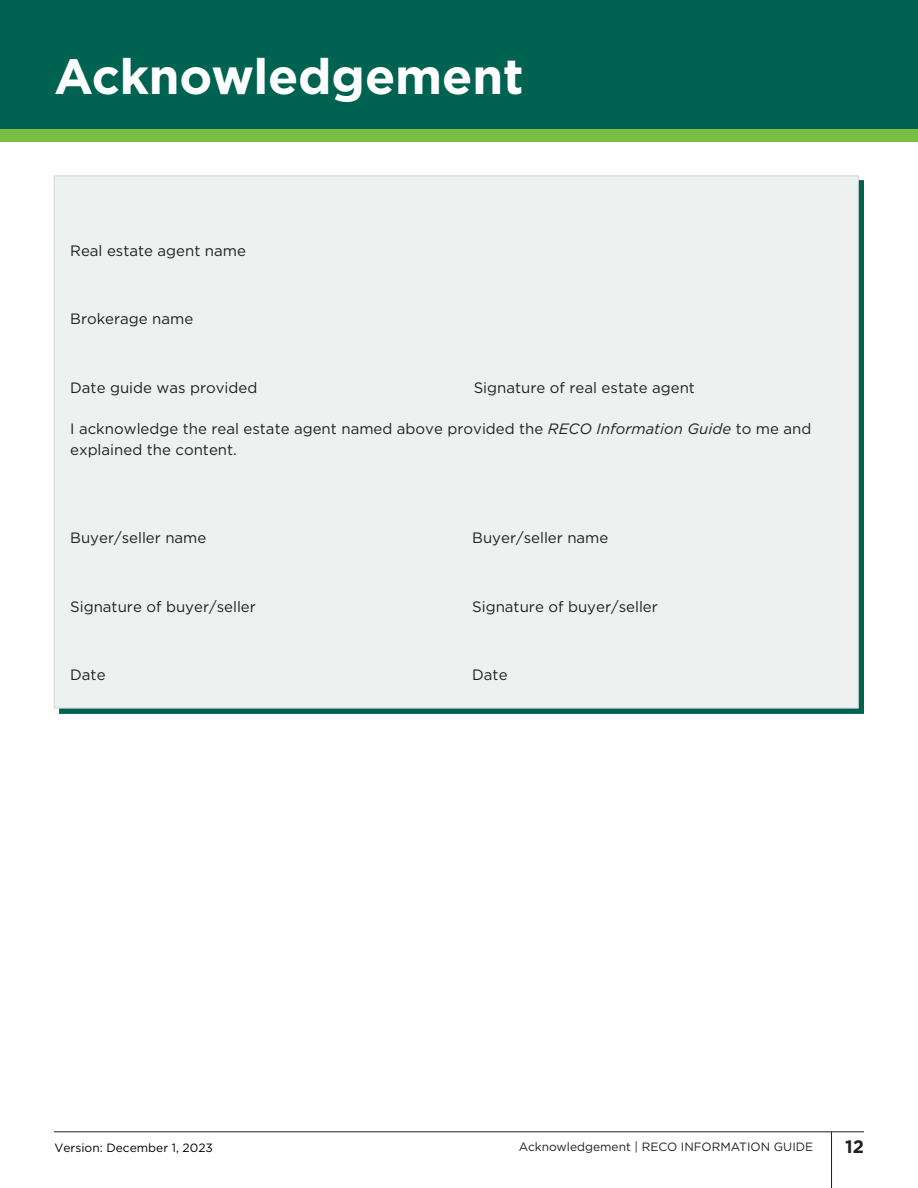
<style>
.page{position:relative;width:918px;height:1188px;background:#fff}
.page>*{position:absolute;margin:0;border:0;box-sizing:border-box;transform-origin:0 0}
.t1{font:700 49.5px "Gotham";letter-spacing:-.005em;color:#fff}
.t2{font:700 18px "Gotham";color:#231f20}
.Body_Copy_2023{font:15px/21px "Gotham";color:#231f20}
.t3{font:12px "Gotham";color:#231f20}
.t4{font:12px "Gotham";color:#000}
.s1{font-style:italic}
</style>
<div class="page">
<div style="left:0;top:109px;width:918px;height:33px;background:#77be42"></div>
<div style="left:0;top:0;width:918px;height:128px;background:#006351"></div>
<hr style="left:54px;top:1131px;width:810px;height:1px;background:#231f20">
<hr style="left:831px;top:1132px;width:1px;height:56px;background:#231f20">
<div style="left:54px;top:176px;width:805px;height:532px;background:#edf2f1;border:1px solid #d1d2d4"></div>
<h1 class="t1" style="left:54px;top:43px;width:471px">Acknowledgement</h1>
<p class="Body_Copy_2023" style="left:70px;top:240px;width:177px">Real estate agent name</p>
<p class="Body_Copy_2023" style="left:70px;top:308px;width:125px">Brokerage name</p>
<p class="Body_Copy_2023" style="left:70px;top:377px;width:189px">Date guide was provided</p>
<p class="Body_Copy_2023" style="left:474px;top:377px;width:223px">Signature of real estate agent</p>
<p class="Body_Copy_2023" style="left:70px;top:418px;width:743px">I acknowledge the real estate agent named above provided the <span class="s1">RECO Information Guide</span> to me and explained the content.</p>
<p class="Body_Copy_2023" style="left:70px;top:527px;width:138px">Buyer/seller name</p>
<p class="Body_Copy_2023" style="left:472px;top:527px;width:138px">Buyer/seller name</p>
<p class="Body_Copy_2023" style="left:70px;top:596px;width:187px">Signature of buyer/seller</p>
<p class="Body_Copy_2023" style="left:472px;top:596px;width:187px">Signature of buyer/seller</p>
<p class="Body_Copy_2023" style="left:70px;top:664px;width:37px">Date</p>
<p class="Body_Copy_2023" style="left:472px;top:664px;width:37px">Date</p>
<p class="t4" style="left:55px;top:1140px;width:160px">Version: December 1, 2023</p>
<p class="t3" style="left:519px;top:1139px;width:296px">Acknowledgement | RECO INFORMATION GUIDE</p>
<p class="t2" style="left:845px;top:1135px;width:20px">12</p>
</div>
